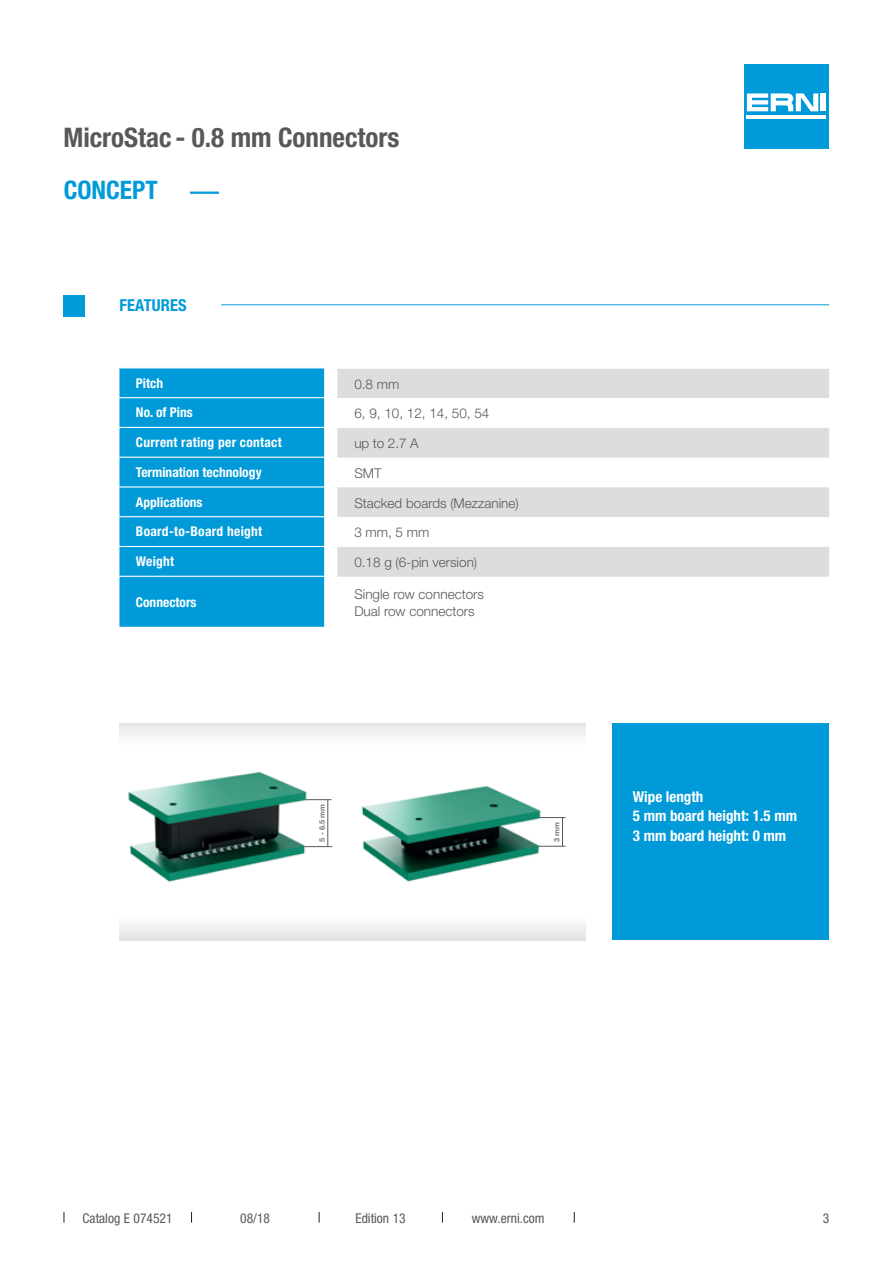
<style>
.page{position:relative;width:893px;height:1263px;background:#fff}
.page>*{position:absolute;margin:0;border:0;box-sizing:border-box;transform-origin:0 0}
.t1{font:700 condensed 27px "Helvetica Neue LT Pro";color:#57585a}
.t2{font:700 condensed 25.5px "Helvetica Neue LT Pro";color:#009ad9}
.t3{font:700 condensed 16.5px "Helvetica Neue LT Pro";letter-spacing:.01em;color:#009ad9}
.t4{font:700 condensed 15px/19.5px "Helvetica Neue LT Pro";color:#fff}
.t5{font:300 13.5px/16.2px "Helvetica Neue LT Pro";color:#57585a}
.t6{font:700 condensed 13.5px "Helvetica Neue LT Pro";color:#fff}
.t7{font:700 condensed 13.5px "Helvetica Neue LT Pro";letter-spacing:.02em;color:#fff}
.t8{font:condensed 13.5px "Helvetica Neue LT Pro";color:#57585a}
.t9{font:700 7.5px "Helvetica Neue LT Pro";color:#787a7d}
</style>
<div class="page">
<div style="left:744px;top:64px;width:85px;height:85px;background:#009ad9"></div>
<hr style="left:747px;top:115px;width:79px;height:4px;background:#fff">
<div style="left:821px;top:93px;width:5px;height:18px;background:#fff"></div>
<svg style="left:747px;top:93px;width:71px;height:18px"></svg>
<hr style="left:221px;top:304px;width:608px;height:1px;background:#009ad9">
<div style="left:119px;top:368px;width:205px;height:259px;background:#009ad9"></div>
<hr style="left:118px;top:397px;width:207px;height:1px;background:#fff">
<hr style="left:118px;top:427px;width:207px;height:1px;background:#fff">
<hr style="left:118px;top:457px;width:207px;height:1px;background:#fff">
<hr style="left:118px;top:486px;width:207px;height:1px;background:#fff">
<hr style="left:118px;top:516px;width:207px;height:1px;background:#fff">
<hr style="left:118px;top:546px;width:207px;height:1px;background:#fff">
<svg style="left:324px;top:368px;width:1px;height:208px"></svg>
<hr style="left:118px;top:576px;width:207px;height:1px;background:#fff">
<div style="left:337px;top:369px;width:492px;height:29px;background:#dcdddf"></div>
<svg style="left:337px;top:429px;width:492px;height:148px;fill:#dcdddf"></svg>
<hr style="left:337px;top:487px;width:492px;height:1px;background:#dcdddf">
<hr style="left:337px;top:458px;width:492px;height:1px;background:#fff">
<hr style="left:337px;top:517px;width:492px;height:1px;background:#fff">
<hr style="left:337px;top:428px;width:492px;height:1px;background:#dcdddf">
<hr style="left:337px;top:547px;width:492px;height:1px;background:#dcdddf">
<hr style="left:190px;top:192px;width:29px;height:2px;background:#009ad9">
<div style="left:612px;top:723px;width:217px;height:217px;background:#009ad9"></div>
<img style="left:119px;top:723px;width:467px;height:217px">
<svg style="left:306px;top:799px;width:25px;height:1px"></svg>
<svg style="left:304px;top:846px;width:28px;height:1px"></svg>
<hr style="left:327px;top:800px;width:1px;height:47px;background:#57585a">
<svg style="left:538px;top:817px;width:27px;height:30px"></svg>
<div style="left:64px;top:296px;width:21px;height:21px;background:#009ad9"></div>
<h1 class="t1" style="left:63px;top:121px;width:338px">MicroStac - 0.8 mm Connectors</h1>
<h2 class="t2" style="left:64px;top:175px;width:95px">CONCEPT</h2>
<p class="t3" style="left:119px;top:295px;width:69px">FEATURES</p>
<p class="t6" style="left:136px;top:375px;width:29px">Pitch</p>
<p class="t6" style="left:136px;top:404px;width:58px">No. of Pins</p>
<p class="t7" style="left:136px;top:434px;width:147px">Current rating per contact</p>
<p class="t6" style="left:136px;top:464px;width:127px">Termination technology</p>
<p class="t6" style="left:136px;top:494px;width:68px">Applications</p>
<p class="t7" style="left:136px;top:523px;width:128px">Board-to-Board height</p>
<p class="t6" style="left:136px;top:553px;width:40px">Weight</p>
<p class="t6" style="left:136px;top:594px;width:62px">Connectors</p>
<p class="t5" style="left:354px;top:375px;width:47px">0.8 mm</p>
<p class="t5" style="left:354px;top:405px;width:137px">6, 9, 10, 12, 14, 50, 54</p>
<p class="t5" style="left:354px;top:435px;width:66px">up to 2.7 A</p>
<p class="t5" style="left:354px;top:465px;width:29px">SMT</p>
<p class="t5" style="left:354px;top:494px;width:166px">Stacked boards (Mezzanine)</p>
<p class="t5" style="left:354px;top:524px;width:77px">3 mm, 5 mm</p>
<p class="t5" style="left:354px;top:554px;width:124px">0.18 g (6-pin version)</p>
<p class="t5" style="left:354px;top:586px;width:131px">Single row connectors<br>Dual row connectors</p>
<p class="t9" style="left:317px;top:842px;width:39px;rotate:-90deg">5 - 6.5 mm</p>
<p class="t9" style="left:552px;top:842px;width:21px;rotate:-90deg">3 mm</p>
<p class="t4" style="left:633px;top:786px;width:166px">Wipe length<br>5 mm board height: 1.5 mm<br>3 mm board height: 0 mm</p>
<p class="t8" style="left:83px;top:1210px;width:91px">Catalog E 074521</p>
<p class="t8" style="left:240px;top:1210px;width:31px">08/18</p>
<p class="t8" style="left:355px;top:1210px;width:52px">Edition 13</p>
<p class="t8" style="left:472px;top:1210px;width:74px">www.erni.com</p>
<p class="t8" style="left:823px;top:1210px;width:8px">3</p>
</div>
